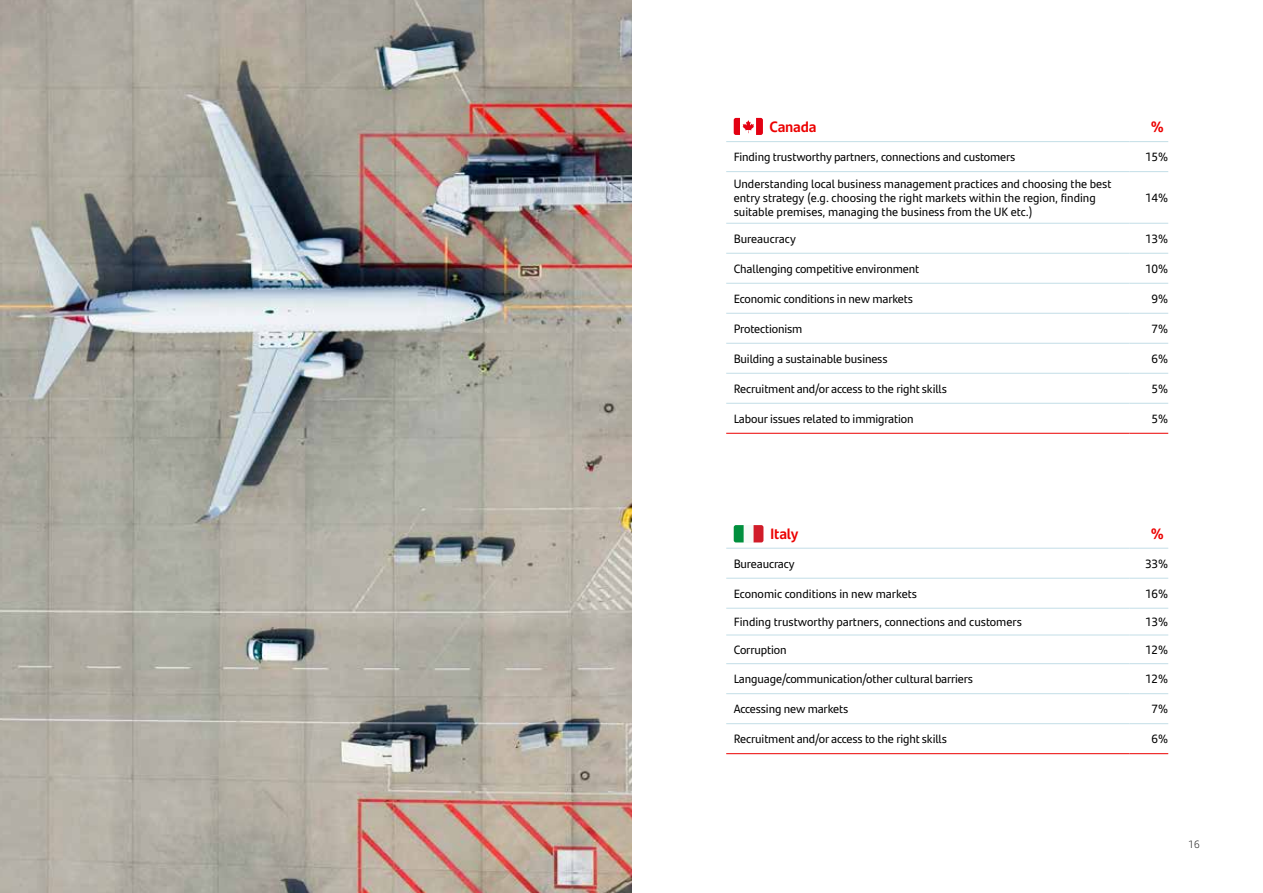
<style>
.page{position:relative;width:1263px;height:893px;background:#fff}
.page>*{position:absolute;margin:0;border:0;box-sizing:border-box;transform-origin:0 0}
.t1{font:700 15px "Santander Text";letter-spacing:-.01em;color:#ec0000}
.t2{font:12px/14.4px "Santander Text";letter-spacing:-.01em;color:#000}
.t3{font:300 10.5px "Santander Text";color:#000}
</style>
<div class="page">
<hr style="left:726px;top:433px;width:403px;height:1px;background:#ec0000">
<hr style="left:1129px;top:433px;width:39px;height:1px;background:#ec0000">
<hr style="left:726px;top:141px;width:403px;height:1px;background:#c3dee7">
<hr style="left:1129px;top:141px;width:39px;height:1px;background:#c3dee7">
<hr style="left:726px;top:171px;width:403px;height:1px;background:#c3dee7">
<hr style="left:1129px;top:171px;width:39px;height:1px;background:#c3dee7">
<hr style="left:726px;top:223px;width:403px;height:1px;background:#c3dee7">
<hr style="left:1129px;top:223px;width:39px;height:1px;background:#c3dee7">
<hr style="left:726px;top:253px;width:403px;height:1px;background:#c3dee7">
<hr style="left:1129px;top:253px;width:39px;height:1px;background:#c3dee7">
<hr style="left:726px;top:283px;width:403px;height:1px;background:#c3dee7">
<hr style="left:1129px;top:283px;width:39px;height:1px;background:#c3dee7">
<hr style="left:726px;top:313px;width:403px;height:1px;background:#c3dee7">
<hr style="left:1129px;top:313px;width:39px;height:1px;background:#c3dee7">
<hr style="left:726px;top:343px;width:403px;height:1px;background:#c3dee7">
<hr style="left:1129px;top:343px;width:39px;height:1px;background:#c3dee7">
<hr style="left:726px;top:373px;width:403px;height:1px;background:#c3dee7">
<hr style="left:1129px;top:373px;width:39px;height:1px;background:#c3dee7">
<hr style="left:726px;top:403px;width:403px;height:1px;background:#c3dee7">
<hr style="left:1129px;top:403px;width:39px;height:1px;background:#c3dee7">
<svg style="left:734px;top:118px;width:29px;height:17px"></svg>
<hr style="left:726px;top:753px;width:403px;height:1px;background:#ec0000">
<hr style="left:1129px;top:753px;width:39px;height:1px;background:#ec0000">
<hr style="left:726px;top:548px;width:403px;height:1px;background:#c3dee7">
<hr style="left:1129px;top:548px;width:39px;height:1px;background:#c3dee7">
<hr style="left:726px;top:578px;width:403px;height:1px;background:#c3dee7">
<hr style="left:1129px;top:578px;width:39px;height:1px;background:#c3dee7">
<hr style="left:726px;top:608px;width:403px;height:1px;background:#c3dee7">
<hr style="left:1129px;top:608px;width:39px;height:1px;background:#c3dee7">
<hr style="left:726px;top:635px;width:403px;height:1px;background:#c3dee7">
<hr style="left:1129px;top:635px;width:39px;height:1px;background:#c3dee7">
<hr style="left:726px;top:663px;width:403px;height:1px;background:#c3dee7">
<hr style="left:1129px;top:663px;width:39px;height:1px;background:#c3dee7">
<hr style="left:726px;top:693px;width:403px;height:1px;background:#c3dee7">
<hr style="left:1129px;top:693px;width:39px;height:1px;background:#c3dee7">
<hr style="left:726px;top:723px;width:403px;height:1px;background:#c3dee7">
<hr style="left:1129px;top:723px;width:39px;height:1px;background:#c3dee7">
<svg style="left:734px;top:525px;width:10px;height:17px"></svg>
<div style="left:744px;top:525px;width:9px;height:17px;background:#f7faf7"></div>
<svg style="left:753px;top:525px;width:10px;height:17px"></svg>
<img style="left:0;top:0;width:631px;height:893px">
<p class="t1" style="left:769px;top:115px;width:49px">Canada</p>
<p class="t1" style="left:1151px;top:115px;width:15px">%</p>
<p class="t2" style="left:734px;top:149px;width:283px">Finding trustworthy partners, connections and customers</p>
<p class="t2" style="left:1145px;top:149px;width:25px">15%</p>
<p class="t2" style="left:734px;top:176px;width:379px">Understanding local business management practices and choosing the best entry strategy (e.g. choosing the right markets within the region, finding suitable premises, managing the business from the UK etc.)</p>
<p class="t2" style="left:1145px;top:190px;width:25px">14%</p>
<p class="t2" style="left:734px;top:231px;width:64px">Bureaucracy</p>
<p class="t2" style="left:1145px;top:231px;width:25px">13%</p>
<p class="t2" style="left:734px;top:261px;width:187px">Challenging competitive environment</p>
<p class="t2" style="left:1145px;top:261px;width:25px">10%</p>
<p class="t2" style="left:734px;top:291px;width:181px">Economic conditions in new markets</p>
<p class="t2" style="left:1152px;top:291px;width:18px">9%</p>
<p class="t2" style="left:734px;top:321px;width:70px">Protectionism</p>
<p class="t2" style="left:1152px;top:321px;width:18px">7%</p>
<p class="t2" style="left:734px;top:351px;width:155px">Building a sustainable business</p>
<p class="t2" style="left:1152px;top:351px;width:18px">6%</p>
<p class="t2" style="left:734px;top:381px;width:215px">Recruitment and/or access to the right skills</p>
<p class="t2" style="left:1152px;top:381px;width:18px">5%</p>
<p class="t2" style="left:734px;top:411px;width:181px">Labour issues related to immigration</p>
<p class="t2" style="left:1152px;top:411px;width:18px">5%</p>
<p class="t1" style="left:770px;top:522px;width:30px">Italy</p>
<p class="t1" style="left:1151px;top:522px;width:15px">%</p>
<p class="t2" style="left:734px;top:556px;width:63px">Bureaucracy</p>
<p class="t2" style="left:1145px;top:556px;width:25px">33%</p>
<p class="t2" style="left:734px;top:586px;width:185px">Economic conditions in new markets</p>
<p class="t2" style="left:1145px;top:586px;width:25px">16%</p>
<p class="t2" style="left:734px;top:614px;width:290px">Finding trustworthy partners, connections and customers</p>
<p class="t2" style="left:1145px;top:614px;width:25px">13%</p>
<p class="t2" style="left:734px;top:642px;width:54px">Corruption</p>
<p class="t2" style="left:1145px;top:642px;width:25px">12%</p>
<p class="t2" style="left:734px;top:671px;width:241px">Language/communication/other cultural barriers</p>
<p class="t2" style="left:1145px;top:671px;width:25px">12%</p>
<p class="t2" style="left:734px;top:701px;width:116px">Accessing new markets</p>
<p class="t2" style="left:1152px;top:701px;width:18px">7%</p>
<p class="t2" style="left:734px;top:731px;width:215px">Recruitment and/or access to the right skills</p>
<p class="t2" style="left:1152px;top:731px;width:18px">6%</p>
<p class="t3" style="left:1188px;top:837px;width:13px">16</p>
</div>
